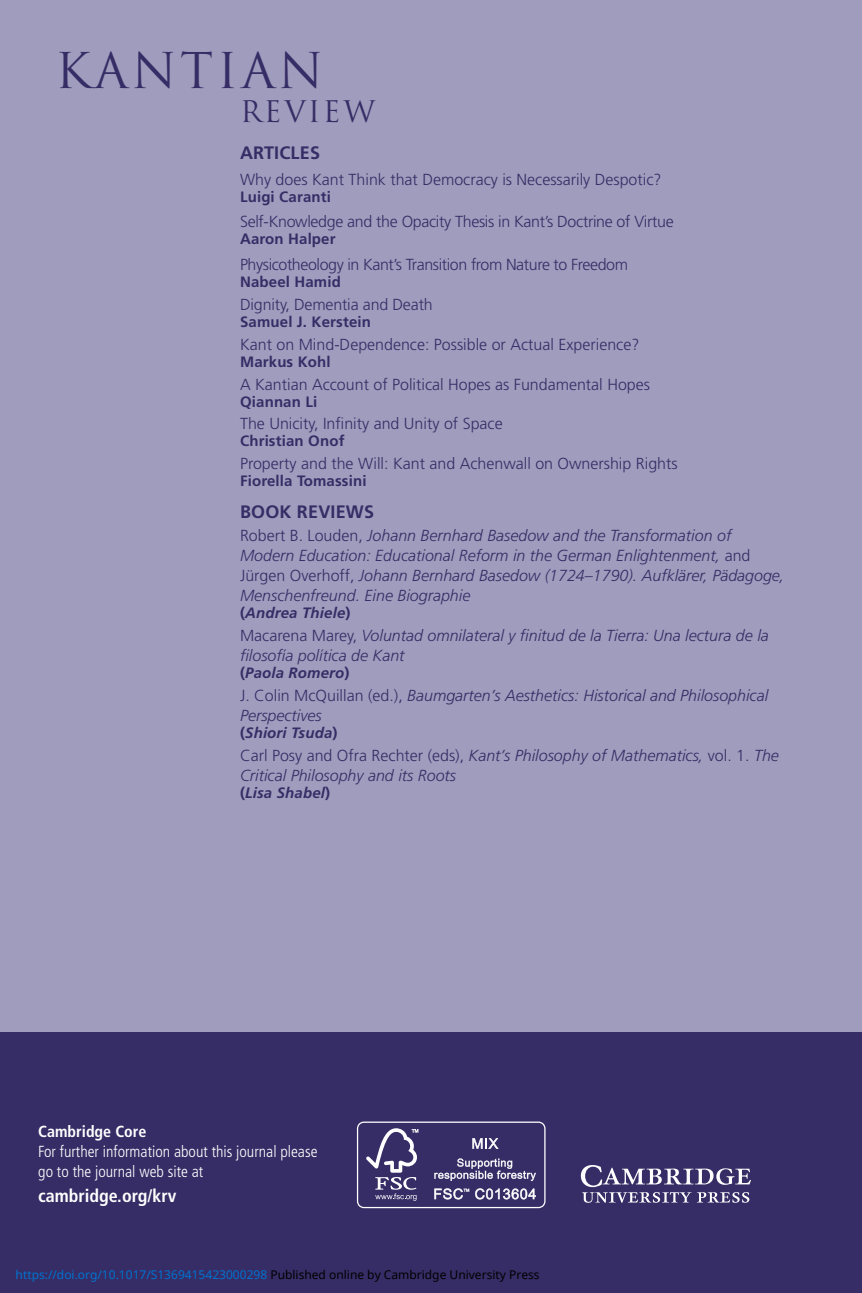
<style>
.page{position:relative;width:862px;height:1293px;background:#a09cbd}
.page>*{position:absolute;margin:0;border:0;box-sizing:border-box;transform-origin:0 0}
.t1{font:48px "Trajan Pro";letter-spacing:.07em;color:#362d66}
.t2{font:29px "Trajan Pro";letter-spacing:.07em;color:#362d66}
.t3{font:700 18px "Frutiger LT Std";letter-spacing:.01em;color:#362d66}
.t4{font:700 condensed 18px "Frutiger LT Std";color:#fff}
.t5{font:italic 300 16px/20px "Frutiger LT Std";color:#362d66}
.t6{font:300 16px "Frutiger LT Std";color:#362d66}
.t7{font:300 condensed 16px/20px "Frutiger LT Std";color:#fff}
.t8{font:300 16px "Frutiger LT Std";letter-spacing:-.02em;color:#362d66}
.t9{font:300 16px "Frutiger LT Std";letter-spacing:-.025em;color:#362d66}
.t10{font:700 condensed 16px "Frutiger LT Std";color:#fff}
.t11{font:700 15px "Frutiger LT Std";letter-spacing:.01em;color:#362d66}
.t12{font:italic 700 15px "Frutiger LT Std";letter-spacing:.01em;color:#362d66}
.t13{font:12px "Noto Sans";color:#0172cf}
.s1{font-style:normal}
.s2{color:#000}
</style>
<div class="page">
<div style="left:0;top:1032px;width:862px;height:261px;background:#362d66"></div>
<svg style="left:581px;top:1165px;width:170px;height:38px"></svg>
<svg style="left:357px;top:1121px;width:188px;height:87px"></svg>
<h1 class="t1" style="left:55px;top:40px;width:270px">KANTIAN</h1>
<h2 class="t2" style="left:240px;top:93px;width:137px">REVIEW</h2>
<p class="t3" style="left:240px;top:142px;width:61px">ARTICLES</p>
<p class="t6" style="left:240px;top:170px;width:423px">Why does Kant Think that Democracy is Necessarily Despotic?</p>
<p class="t11" style="left:240px;top:188px;width:92px">Luigi Caranti</p>
<p class="t8" style="left:240px;top:213px;width:435px">Self-Knowledge and the Opacity Thesis in Kant’s Doctrine of Virtue</p>
<p class="t11" style="left:240px;top:230px;width:97px">Aaron Halper</p>
<p class="t9" style="left:240px;top:255px;width:389px">Physicotheology in Kant’s Transition from Nature to Freedom</p>
<p class="t11" style="left:240px;top:273px;width:102px">Nabeel Hamid</p>
<p class="t6" style="left:240px;top:295px;width:194px">Dignity, Dementia and Death</p>
<p class="t11" style="left:240px;top:313px;width:132px">Samuel J. Kerstein</p>
<p class="t6" style="left:240px;top:335px;width:401px">Kant on Mind-Dependence: Possible or Actual Experience?</p>
<p class="t11" style="left:240px;top:353px;width:92px">Markus Kohl</p>
<p class="t6" style="left:240px;top:375px;width:411px">A Kantian Account of Political Hopes as Fundamental Hopes</p>
<p class="t11" style="left:240px;top:392px;width:79px">Qiannan Li</p>
<p class="t6" style="left:240px;top:415px;width:264px">The U nicity, Infinity and U nity of Space</p>
<p class="t11" style="left:240px;top:432px;width:106px">Christian Onof</p>
<p class="t6" style="left:240px;top:455px;width:439px">Property and the Will: Kant and Achenwall on Ownership Rights</p>
<p class="t11" style="left:240px;top:472px;width:128px">Fiorella Tomassini</p>
<p class="t3" style="left:240px;top:501px;width:78px">BOOK REVIE</p>
<p class="t3" style="left:346px;top:501px;width:28px">WS</p>
<p class="t5" style="left:240px;top:526px;width:546px"><span class="s1">Robert B. Louden,</span> Johann Bernhard Basedow and the Transformation of Modern Education: Educational Reform in the German Enlightenment, <span class="s1">and Jürgen Overhoff,</span> Johann Bernhard Basedow (1724–1790). Aufklärer, Pädagoge, Menschenfreund. Eine Biographie</p>
<p class="t12" style="left:240px;top:604px;width:112px"><span class="s1">(</span>Andrea Thiele<span class="s1">)</span></p>
<p class="t5" style="left:240px;top:626px;width:530px"><span class="s1">Macarena Marey,</span> Voluntad omnilateral y finitud de la Tierra: Una lectura de la filosofía política de Kant</p>
<p class="t12" style="left:240px;top:664px;width:111px"><span class="s1">(</span>Paola Romero<span class="s1">)</span></p>
<p class="t5" style="left:240px;top:685px;width:530px"><span class="s1">J. Colin McQuillan (ed.),</span> Baumgarten’s Aesthetics: Historical and Philosophical<br>Perspectives</p>
<p class="t12" style="left:240px;top:724px;width:99px"><span class="s1">(</span>Shiori Tsuda<span class="s1">)</span></p>
<p class="t5" style="left:240px;top:745px;width:540px"><span class="s1">Carl Posy and Ofra Rechter (eds),</span> Kant’s Philosophy of Mathematics, <span class="s1">vol. 1.</span> The<br>Critical Philosophy and its Roots</p>
<p class="t12" style="left:240px;top:784px;width:92px"><span class="s1">(</span>Lisa Shabel<span class="s1">)</span></p>
<p class="t10" style="left:38px;top:1121px;width:110px">Cambridge Core</p>
<p class="t7" style="left:38px;top:1141px;width:281px">For further information about this journal please go to the journal web site at</p>
<p class="t4" style="left:38px;top:1185px;width:140px">cambridge.org/krv</p>
<p class="t13" style="left:16px;top:1266px;width:525px">https://doi.org/10.1017/S1369415423000298 <span class="s2">Published online by Cambridge University Press</span></p>
</div>
